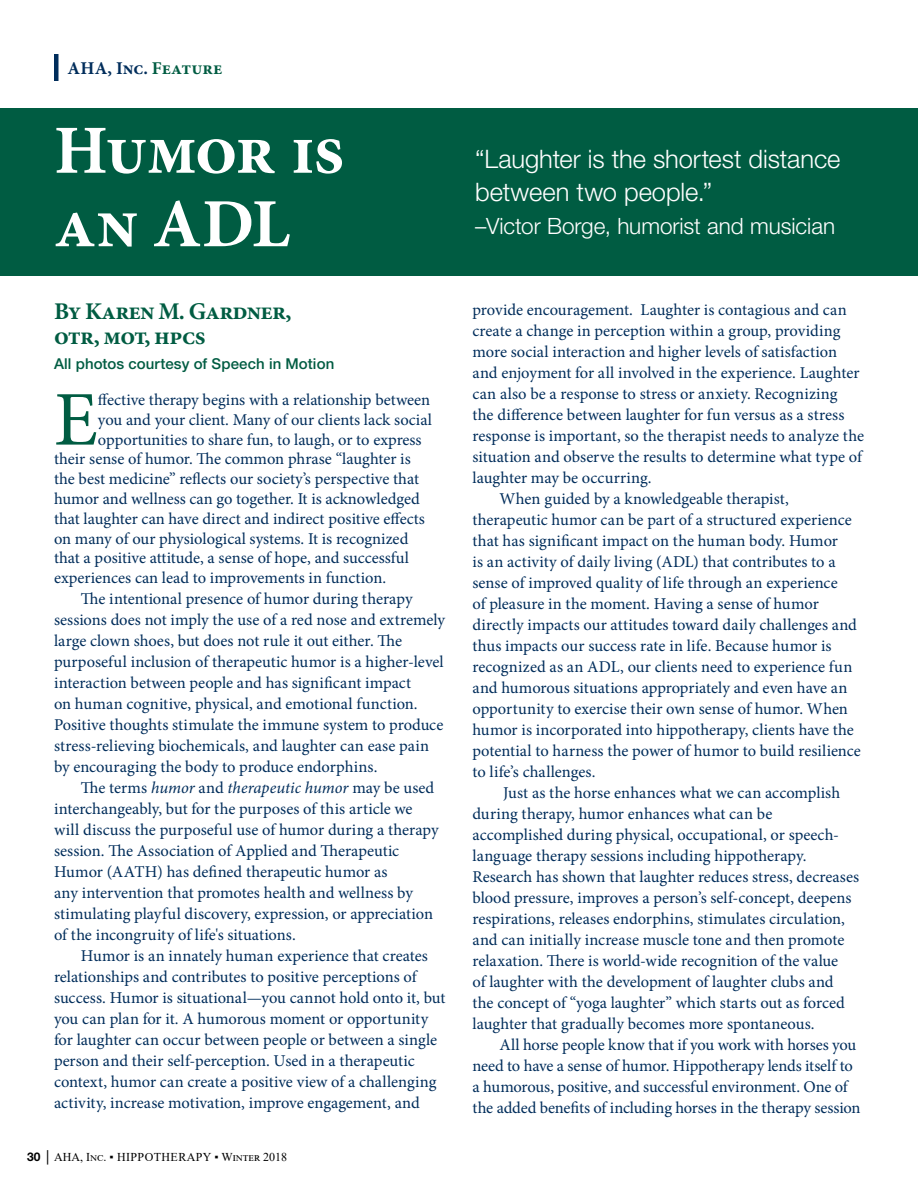
<style>
.page{position:relative;width:918px;height:1188px;background:#fff}
.page>*{position:absolute;margin:0;border:0;box-sizing:border-box;transform-origin:0 0}
.t1{font:77.4px "Minion Pro";color:#005c42}
.t2{font:700 69px/73.5px "Minion Pro";letter-spacing:-.025em;color:#fff}
.t3{font:300 25.5px/33px "Helvetica Neue LT Std";letter-spacing:-.005em;color:#fff}
.t4{font:700 24px/25.5px "Minion Pro";letter-spacing:-.03em;color:#005c42}
.t5{font:300 22.5px "Helvetica Neue LT Std";letter-spacing:-.005em;color:#fff}
.t6{font:700 18px "Minion Pro";letter-spacing:.005em;color:#002d5b}
.t7{font:16.5px "Minion Pro";letter-spacing:.005em;color:#002d5b}
.t8{font:italic 16.5px "Minion Pro";color:#002d5b}
.t9{font:500 15px "Helvetica Neue LT Std";letter-spacing:.005em;color:#005c42}
.t10{font:12px "Times New Roman";color:#000}
.s1{color:#005c42}
.s2{font-style:normal}
.s3{font-family:"Helvetica Neue LT Std";font-weight:700}
.s4{font-family:"Verdana";font-weight:700}
</style>
<div class="page">
<hr style="left:54px;top:54px;width:4px;height:27px;background:#002d5b">
<div style="left:0;top:109px;width:918px;height:167px;background:#005c42"></div>
<p class="t6" style="left:68px;top:56px;width:157px">AHA, Inc. <span class="s1">Feature</span></p>
<h2 class="t2" style="left:54px;top:113px;width:292px">Humor is an ADL</h2>
<h3 class="t4" style="left:54px;top:298px;width:239px">By Karen M. Gardner, otr, mot, hpcs</h3>
<p class="t9" style="left:54px;top:355px;width:282px">All photos courtesy of Speech in Motion</p>
<h1 class="t1" style="left:54px;top:368px;width:45px">E</h1>
<p class="t7" style="left:98px;top:389px;width:334px">ffective therapy begins with a relationship between</p>
<p class="t7" style="left:98px;top:408px;width:335px">you and your client. Many of our clients lack social</p>
<p class="t7" style="left:98px;top:428px;width:325px">opportunities to share fun, to laugh, or to express</p>
<p class="t7" style="left:54px;top:448px;width:358px">their sense of humor. The common phrase “laughter is</p>
<p class="t7" style="left:54px;top:468px;width:367px">the best medicine” reflects our society’s perspective that</p>
<p class="t7" style="left:54px;top:488px;width:367px">humor and wellness can go together. It is acknowledged</p>
<p class="t7" style="left:54px;top:507px;width:373px">that laughter can have direct and indirect positive effects</p>
<p class="t7" style="left:54px;top:527px;width:356px">on many of our physiological systems. It is recognized</p>
<p class="t7" style="left:54px;top:547px;width:356px">that a positive attitude, a sense of hope, and successful</p>
<p class="t7" style="left:54px;top:567px;width:334px">experiences can lead to improvements in function.</p>
<p class="t7" style="left:81px;top:588px;width:333px">The intentional presence of humor during therapy</p>
<p class="t7" style="left:54px;top:609px;width:393px">sessions does not imply the use of a red nose and extremely</p>
<p class="t7" style="left:54px;top:630px;width:350px">large clown shoes, but does not rule it out either. The</p>
<p class="t7" style="left:54px;top:651px;width:391px">purposeful inclusion of therapeutic humor is a higher-level</p>
<p class="t7" style="left:54px;top:672px;width:359px">interaction between people and has significant impact</p>
<p class="t7" style="left:54px;top:693px;width:365px">on human cognitive, physical, and emotional function.</p>
<p class="t7" style="left:54px;top:714px;width:391px">Positive thoughts stimulate the immune system to produce</p>
<p class="t7" style="left:54px;top:735px;width:377px">stress-relieving biochemicals, and laughter can ease pain</p>
<p class="t7" style="left:54px;top:756px;width:325px">by encouraging the body to produce endorphins.</p>
<p class="t8" style="left:81px;top:777px;width:355px"><span class="s2">The terms</span> humor <span class="s2">and</span> therapeutic humor <span class="s2">may be used</span></p>
<p class="t7" style="left:54px;top:798px;width:360px">interchangeably, but for the purposes of this article we</p>
<p class="t7" style="left:54px;top:819px;width:386px">will discuss the purposeful use of humor during a therapy</p>
<p class="t7" style="left:54px;top:840px;width:347px">session. The Association of Applied and Therapeutic</p>
<p class="t7" style="left:54px;top:861px;width:335px">Humor (AATH) has defined therapeutic humor as</p>
<p class="t7" style="left:54px;top:882px;width:360px">any intervention that promotes health and wellness by</p>
<p class="t7" style="left:54px;top:903px;width:381px">stimulating playful discovery, expression, or appreciation</p>
<p class="t7" style="left:54px;top:924px;width:243px">of the incongruity of life's situations.</p>
<p class="t7" style="left:81px;top:945px;width:349px">Humor is an innately human experience that creates</p>
<p class="t7" style="left:54px;top:966px;width:364px">relationships and contributes to positive perceptions of</p>
<p class="t7" style="left:54px;top:987px;width:393px">success. Humor is situational—you cannot hold onto it, but</p>
<p class="t7" style="left:54px;top:1008px;width:376px">you can plan for it. A humorous moment or opportunity</p>
<p class="t7" style="left:54px;top:1029px;width:385px">for laughter can occur between people or between a single</p>
<p class="t7" style="left:54px;top:1050px;width:362px">person and their self-perception. Used in a therapeutic</p>
<p class="t7" style="left:54px;top:1071px;width:384px">context, humor can create a positive view of a challenging</p>
<p class="t7" style="left:54px;top:1092px;width:367px">activity, increase motivation, improve engagement, and</p>
<p class="t10" style="left:27px;top:1149px;width:262px"><span class="s3">30</span> <span class="s4">│</span> AHA, Inc. ▪ HIPPOTHERAPY ▪ Winter 2018</p>
<h3 class="t3" style="left:475px;top:142px;width:367px">“Laughter is the shortest distance between two people.”</h3>
<h3 class="t5" style="left:475px;top:213px;width:361px">–Victor Borge, humorist and musician</h3>
<p class="t7" style="left:473px;top:299px;width:376px">provide encouragement. Laughter is contagious and can</p>
<p class="t7" style="left:473px;top:320px;width:369px">create a change in perception within a group, providing</p>
<p class="t7" style="left:473px;top:341px;width:366px">more social interaction and higher levels of satisfaction</p>
<p class="t7" style="left:473px;top:362px;width:388px">and enjoyment for all involved in the experience. Laughter</p>
<p class="t7" style="left:473px;top:383px;width:367px">can also be a response to stress or anxiety. Recognizing</p>
<p class="t7" style="left:473px;top:404px;width:373px">the difference between laughter for fun versus as a stress</p>
<p class="t7" style="left:473px;top:425px;width:393px">response is important, so the therapist needs to analyze the</p>
<p class="t7" style="left:473px;top:446px;width:391px">situation and observe the results to determine what type of</p>
<p class="t7" style="left:473px;top:467px;width:181px">laughter may be occurring.</p>
<p class="t7" style="left:500px;top:488px;width:291px">When guided by a knowledgeable therapist,</p>
<p class="t7" style="left:473px;top:509px;width:381px">therapeutic humor can be part of a structured experience</p>
<p class="t7" style="left:473px;top:530px;width:367px">that has significant impact on the human body. Humor</p>
<p class="t7" style="left:473px;top:551px;width:365px">is an activity of daily living (ADL) that contributes to a</p>
<p class="t7" style="left:473px;top:572px;width:367px">sense of improved quality of life through an experience</p>
<p class="t7" style="left:473px;top:593px;width:348px">of pleasure in the moment. Having a sense of humor</p>
<p class="t7" style="left:473px;top:614px;width:386px">directly impacts our attitudes toward daily challenges and</p>
<p class="t7" style="left:473px;top:635px;width:361px">thus impacts our success rate in life. Because humor is</p>
<p class="t7" style="left:473px;top:656px;width:381px">recognized as an ADL, our clients need to experience fun</p>
<p class="t7" style="left:473px;top:677px;width:377px">and humorous situations appropriately and even have an</p>
<p class="t7" style="left:473px;top:698px;width:377px">opportunity to exercise their own sense of humor. When</p>
<p class="t7" style="left:473px;top:719px;width:383px">humor is incorporated into hippotherapy, clients have the</p>
<p class="t7" style="left:473px;top:740px;width:390px">potential to harness the power of humor to build resilience</p>
<p class="t7" style="left:473px;top:761px;width:124px">to life’s challenges.</p>
<p class="t7" style="left:503px;top:782px;width:338px">Just as the horse enhances what we can accomplish</p>
<p class="t7" style="left:473px;top:803px;width:301px">during therapy, humor enhances what can be</p>
<p class="t7" style="left:473px;top:824px;width:368px">accomplished during physical, occupational, or speech-</p>
<p class="t7" style="left:473px;top:845px;width:336px">language therapy sessions including hippotherapy.</p>
<p class="t7" style="left:473px;top:866px;width:388px">Research has shown that laughter reduces stress, decreases</p>
<p class="t7" style="left:473px;top:887px;width:381px">blood pressure, improves a person’s self-concept, deepens</p>
<p class="t7" style="left:473px;top:908px;width:374px">respirations, releases endorphins, stimulates circulation,</p>
<p class="t7" style="left:473px;top:929px;width:374px">and can initially increase muscle tone and then promote</p>
<p class="t7" style="left:473px;top:950px;width:367px">relaxation. There is world-wide recognition of the value</p>
<p class="t7" style="left:473px;top:971px;width:363px">of laughter with the development of laughter clubs and</p>
<p class="t7" style="left:473px;top:992px;width:374px">the concept of “yoga laughter” which starts out as forced</p>
<p class="t7" style="left:473px;top:1013px;width:344px">laughter that gradually becomes more spontaneous.</p>
<p class="t7" style="left:500px;top:1034px;width:358px">All horse people know that if you work with horses you</p>
<p class="t7" style="left:473px;top:1055px;width:382px">need to have a sense of humor. Hippotherapy lends itself to</p>
<p class="t7" style="left:473px;top:1076px;width:377px">a humorous, positive, and successful environment. One of</p>
<p class="t7" style="left:473px;top:1097px;width:390px">the added benefits of including horses in the therapy session</p>
</div>
